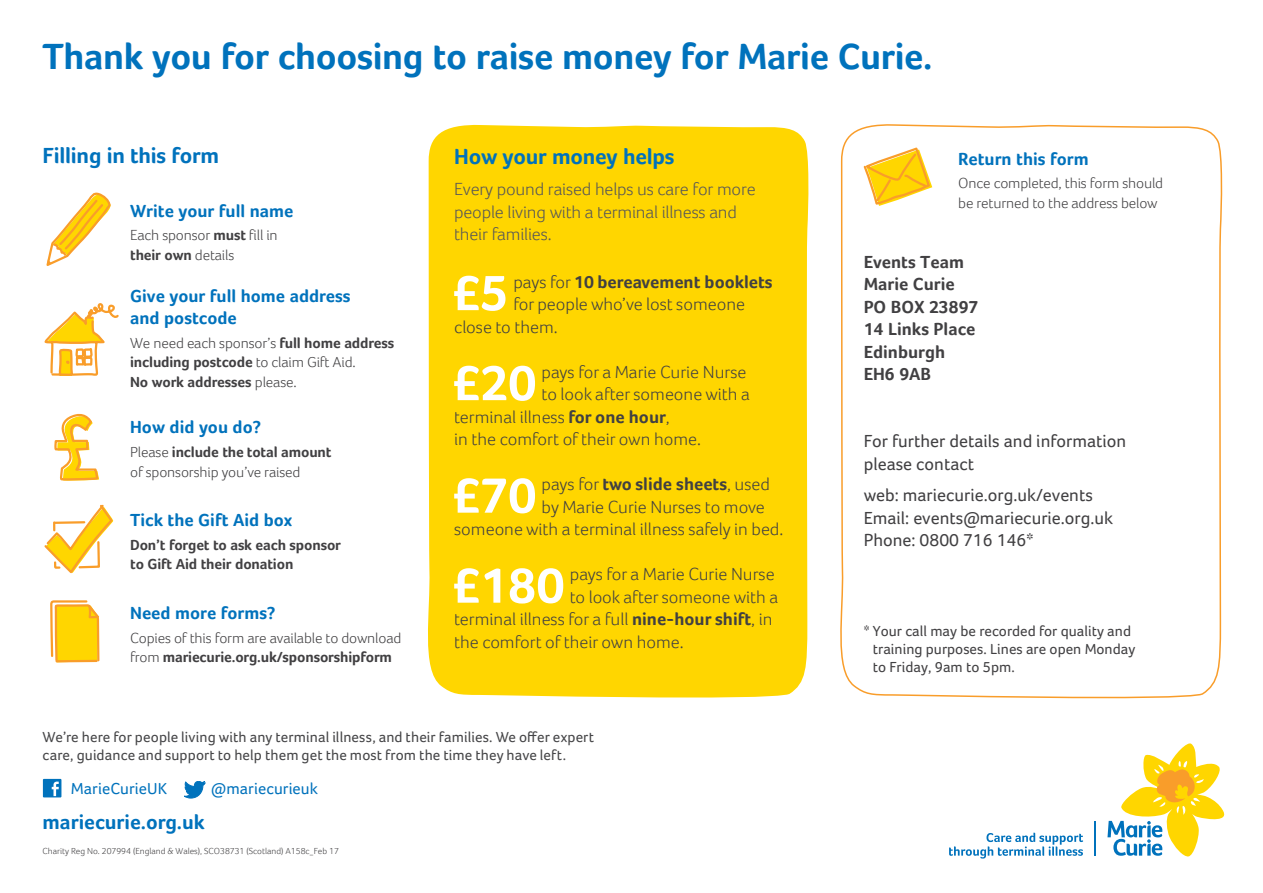
<style>
.page{position:relative;width:1263px;height:893px;background:#fff}
.page>*{position:absolute;margin:0;border:0;box-sizing:border-box;transform-origin:0 0}
.t1{font:700 51.45px "Foco";color:#fff}
.t2{font:700 37.5px "Foco";letter-spacing:-.01em;color:#0072bc}
.t3{font:700 22.5px "Foco";letter-spacing:-.01em;color:#0072bc}
.t4{font:700 21px "Foco";color:#0072bc}
.t5{font:300 18px "Foco";color:#414042}
.t6{font:18px/22.5px "Foco";color:#414042}
.t7{font:700 18px/22.5px "Foco";color:#414042}
.t8{font:700 18px/21.6px "Foco";color:#0072bc}
.t9{font:300 18px/22.5px "Foco";letter-spacing:-.01em;color:#565659}
.t10{font:16.5px "Foco";letter-spacing:.005em;color:#0072bc}
.t11{font:300 15px/19.5px "Foco";letter-spacing:-.01em;color:#414042}
.t12{font:15px/18px "Foco";letter-spacing:.005em;color:#454547}
.t13{font:700 15px/19.5px "Foco";letter-spacing:-.01em;color:#414042}
.t14{font:15px/18px "Foco";color:#414042}
.t15{font:300 9px "Foco";color:#414042}
.s1{font-weight:700}
.s2{font-weight:300}
</style>
<div class="page">
<div style="left:428px;top:124px;width:381px;height:574px;background:#ffd600"></div>
<svg style="left:840px;top:124px;width:383px;height:575px"></svg>
<div style="left:43px;top:779px;width:18px;height:18px;background:#0072bc"></div>
<svg style="left:52px;top:782px;width:7px;height:14px"></svg>
<svg style="left:184px;top:781px;width:21px;height:17px"></svg>
<svg style="left:862px;top:146px;width:70px;height:60px"></svg>
<hr style="left:1094px;top:821px;width:2px;height:35px;background:#0072bc">
<svg style="left:1107px;top:743px;width:118px;height:114px"></svg>
<svg style="left:949px;top:833px;width:134px;height:25px"></svg>
<svg style="left:44px;top:192px;width:75px;height:471px"></svg>
<h2 class="t2" style="left:43px;top:35px;width:891px">Thank you for choosing to raise money for Marie Curie.</h2>
<p class="t3" style="left:43px;top:143px;width:178px">Filling in this form</p>
<p class="t8" style="left:130px;top:200px;width:165px">Write your full name</p>
<p class="t11" style="left:130px;top:225px;width:149px">Each sponsor <span class="s1">must</span> fill in <span class="s1">their own</span> details</p>
<p class="t8" style="left:130px;top:285px;width:222px">Give your full home address and postcode</p>
<p class="t13" style="left:130px;top:333px;width:266px"><span class="s2">We need each sponsor’s</span> full home address including postcode <span class="s2">to claim Gift Aid.<br></span>No work addresses <span class="s2">please.</span></p>
<p class="t8" style="left:130px;top:416px;width:132px">How did you do?</p>
<p class="t11" style="left:130px;top:442px;width:203px">Please <span class="s1">include the total amount </span>of sponsorship you’ve raised</p>
<p class="t8" style="left:130px;top:509px;width:164px">Tick the Gift Aid box</p>
<p class="t13" style="left:130px;top:535px;width:212px">Don’t forget to ask each sponsor to Gift Aid their donation</p>
<p class="t8" style="left:130px;top:602px;width:147px">Need more forms?</p>
<p class="t11" style="left:130px;top:628px;width:273px">Copies of this form are available to download from <span class="s1">mariecurie.org.uk/sponsorshipform</span></p>
<p class="t3" style="left:454px;top:143px;width:222px">How your money helps</p>
<p class="t9" style="left:454px;top:178px;width:303px">Every pound raised helps us care for more people living with a terminal illness and their families.</p>
<h1 class="t1" style="left:452px;top:262px;width:58px">£5</h1>
<p class="t7" style="left:513px;top:270px;width:261px"><span class="s2">pays for</span> 10 bereavement booklets</p>
<p class="t5" style="left:513px;top:294px;width:233px">for people who’ve lost someone</p>
<p class="t5" style="left:454px;top:316px;width:105px">close to them.</p>
<h1 class="t1" style="left:452px;top:352px;width:86px">£20</h1>
<p class="t5" style="left:542px;top:361px;width:206px">pays for a Marie Curie Nurse</p>
<p class="t5" style="left:542px;top:384px;width:210px">to look after someone with a</p>
<p class="t5" style="left:454px;top:406px;width:217px">terminal illness <span class="s1">for one hour</span>,</p>
<p class="t5" style="left:454px;top:429px;width:248px">in the comfort of their own home.</p>
<h1 class="t1" style="left:452px;top:465px;width:86px">£70</h1>
<p class="t7" style="left:542px;top:473px;width:230px"><span class="s2">pays for</span> two slide sheets<span class="s2">, used</span></p>
<p class="t5" style="left:542px;top:496px;width:225px">by Marie Curie Nurses to move</p>
<p class="t5" style="left:454px;top:519px;width:331px">someone with a terminal illness safely in bed.</p>
<h1 class="t1" style="left:452px;top:555px;width:114px">£180</h1>
<p class="t5" style="left:570px;top:564px;width:206px">pays for a Marie Curie Nurse</p>
<p class="t5" style="left:570px;top:586px;width:210px">to look after someone with a</p>
<p class="t5" style="left:454px;top:609px;width:320px">terminal illness for a full <span class="s1">nine-hour shift</span>, in</p>
<p class="t5" style="left:454px;top:631px;width:231px">the comfort of their own home.</p>
<p class="t12" style="left:43px;top:727px;width:553px">We’re here for people living with any terminal illness, and their families. We offer expert care, guidance and support to help them get the most from the time they have left.</p>
<p class="t10" style="left:71px;top:779px;width:98px">MarieCurieUK</p>
<p class="t10" style="left:211px;top:779px;width:108px">@mariecurieuk</p>
<p class="t4" style="left:43px;top:810px;width:164px">mariecurie.org.uk</p>
<p class="t15" style="left:43px;top:846px;width:298px">Charity Reg No. 207994 (England &amp; Wales), SCO38731 (Scotland) A158c_Feb 17</p>
<p class="t8" style="left:958px;top:147px;width:132px">Return this form</p>
<p class="t11" style="left:958px;top:173px;width:206px">Once completed, this form should be returned to the address below</p>
<p class="t7" style="left:864px;top:250px;width:116px">Events Team<br>Marie Curie<br>PO BOX 23897<br>14 Links Place<br>Edinburgh<br>EH6 9AB</p>
<p class="t6" style="left:864px;top:430px;width:264px">For further details and information please contact</p>
<p class="t6" style="left:864px;top:484px;width:251px">web: mariecurie.org.uk/events<br>Email: events@mariecurie.org.uk<br>Phone: 0800 716 146*</p>
<p class="t14" style="left:873px;top:622px;width:264px;text-indent:-9px">* Your call may be recorded for quality and training purposes. Lines are open Monday to Friday, 9am to 5pm.</p>
</div>
